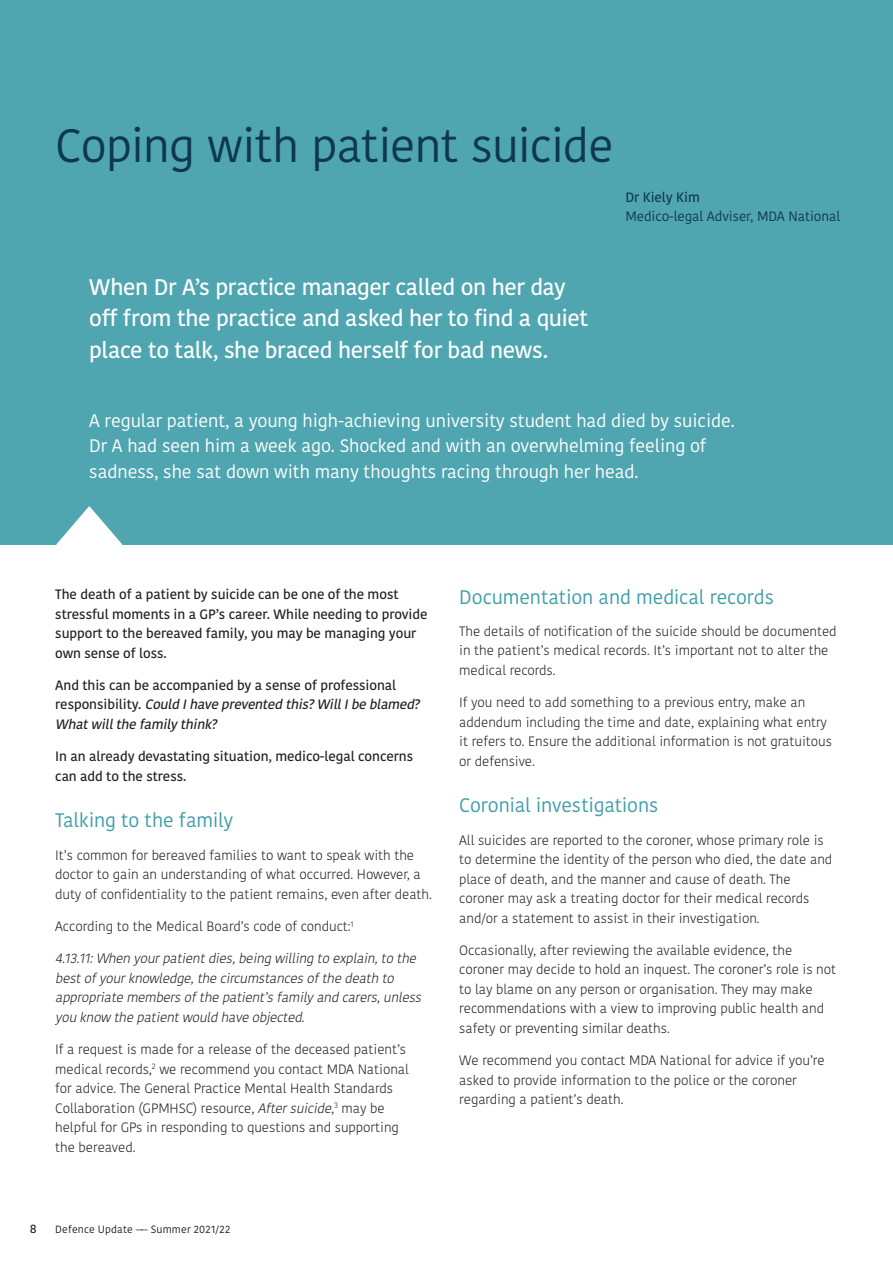
<style>
.page{position:relative;width:893px;height:1263px;background:#fff}
.page>*{position:absolute;margin:0;border:0;box-sizing:border-box;transform-origin:0 0}
.Article_Title{font:46.5px "Kohinoor";letter-spacing:-.02em;color:#0e3850}
.Intro_paragraph{font:600 22.5px/31.5px "Kohinoor";letter-spacing:-.02em;color:#fff}
.Subhead_1{font:19.5px "Kohinoor";letter-spacing:-.01em;color:#3d9da8}
.Body_light{font:18px/25.5px "Kohinoor";letter-spacing:-.005em;color:#fff}
.Body_light-2{font:300 13.5px/19.5px "Kohinoor";letter-spacing:-.005em;color:#231f20}
.Body_light-3{font:600 13.5px/19.5px "Kohinoor";letter-spacing:-.005em;color:#231f20}
.Body_light-4{font:italic 300 13.5px/19.5px "Kohinoor";color:#231f20}
.Body_light-5{font:italic 600 13.5px/19.5px "Kohinoor";color:#231f20}
.Body_light-6{font:13.5px/19.5px "Kohinoor";letter-spacing:-.005em;color:#0e3850}
.t1{font:600 12px "Kohinoor";color:#231f20}
.t2{font:10.5px "Kohinoor";letter-spacing:.015em;color:#231f20}
.s1{font-weight:600}
.s2{font-style:normal}
.s3{font-style:italic}
.s4{font-weight:300}
</style>
<div class="page">
<div style="left:0;top:0;width:893px;height:544px;background:#50a6b0"></div>
<svg style="left:56px;top:506px;width:66px;height:39px"></svg>
<p class="Article_Title" style="left:55px;top:117px;width:560px">Coping with patient suicide</p>
<p class="Body_light-6" style="left:625px;top:187px;width:216px"><span class="s1">Dr Kiely Kim<br></span>Medico-legal Adviser, MDA National</p>
<p class="Intro_paragraph" style="left:89px;top:272px;width:500px">When Dr A’s practice manager called on her day off from the practice and asked her to find a quiet place to talk, she braced herself for bad news.</p>
<p class="Body_light" style="left:89px;top:408px;width:647px">A regular patient, a young high-achieving university student had died by suicide.<br>Dr A had seen him a week ago. Shocked and with an overwhelming feeling of sadness, she sat down with many thoughts racing through her head.</p>
<p class="Body_light-3" style="left:55px;top:585px;width:374px">The death of a patient by suicide can be one of the most stressful moments in a GP’s career. While needing to provide support to the bereaved family, you may be managing your own sense of loss.</p>
<p class="Body_light-5" style="left:55px;top:676px;width:369px"><span class="s2">And this can be accompanied by a sense of professional<br>r e s p o n s i b i l i ty .</span> Could Ihave prevented this?WillIbe blamed?<br>Whatwillthe family think?</p>
<p class="Body_light-3" style="left:55px;top:747px;width:359px">In an already devastating situation, medico-legal concerns can add to the stress.</p>
<p class="Subhead_1" style="left:55px;top:808px;width:179px">Talking to the family</p>
<p class="Body_light-2" style="left:55px;top:845px;width:378px">It’s common for bereaved families to want to speak with the doctor to gain an understanding of what occurred. However, a duty of confidentiality to the patient remains, even after death.</p>
<p class="Body_light-2" style="left:55px;top:917px;width:300px">According to the Medical Board’s code of conduct:<sup>1</sup></p>
<p class="Body_light-4" style="left:55px;top:949px;width:370px">4.13.11:When yourpatientdies,being willing to explain,to the bestofyourknowledge,the circumstancesofthe death to appropriate membersofthe patient’sfamily and carers,unless you know the patientwould have objected.</p>
<p class="Body_light-2" style="left:55px;top:1040px;width:355px">If a request is made for a release of the deceased patient’s medical records,<sup>2</sup> we recommend you contact MDA National for advice. The General Practice Mental Health Standards Collaboration (GPMHSC) resource, <span class="s3">Aftersuicide</span>,<sup>3</sup> may be helpful for GPs in responding to questions and supporting the bereaved.</p>
<p class="Subhead_1" style="left:459px;top:584px;width:316px">Documentation and medical records</p>
<p class="Body_light-2" style="left:459px;top:622px;width:379px">The details of notification of the suicide should be documented in the patient’s medical records. It’s important not to alter the medical records.</p>
<p class="Body_light-2" style="left:459px;top:693px;width:374px">If you need to add something to a previous entry, make an addendum including the time and date, explaining what entry it refers to. Ensure the additional information is not gratuitous or defensive.</p>
<p class="Subhead_1" style="left:459px;top:793px;width:201px">Coronial investigations</p>
<p class="Body_light-2" style="left:459px;top:830px;width:375px">All suicides are reported to the coroner, whose primary role is to determine the identity of the person who died, the date and place of death, and the manner and cause of death. The coroner may ask a treating doctor for their medical records and/or a statement to assist in their investigation.</p>
<p class="Body_light-2" style="left:459px;top:941px;width:378px">Occasionally, after reviewing the available evidence, the coroner may decide to hold an inquest. The coroner’s role is not to lay blame on any person or organisation. They may make recommendations with a view to improving public health and safety or preventing similar deaths.</p>
<p class="Body_light-2" style="left:459px;top:1051px;width:367px">We recommend you contact MDA National for advice if you’re asked to provide information to the police or the coroner regarding a patient’s death.</p>
<p class="t1" style="left:30px;top:1221px;width:8px">8</p>
<p class="t2" style="left:55px;top:1223px;width:177px">Defence Update <span class="s4">——</span> Summer 2021/22</p>
</div>
